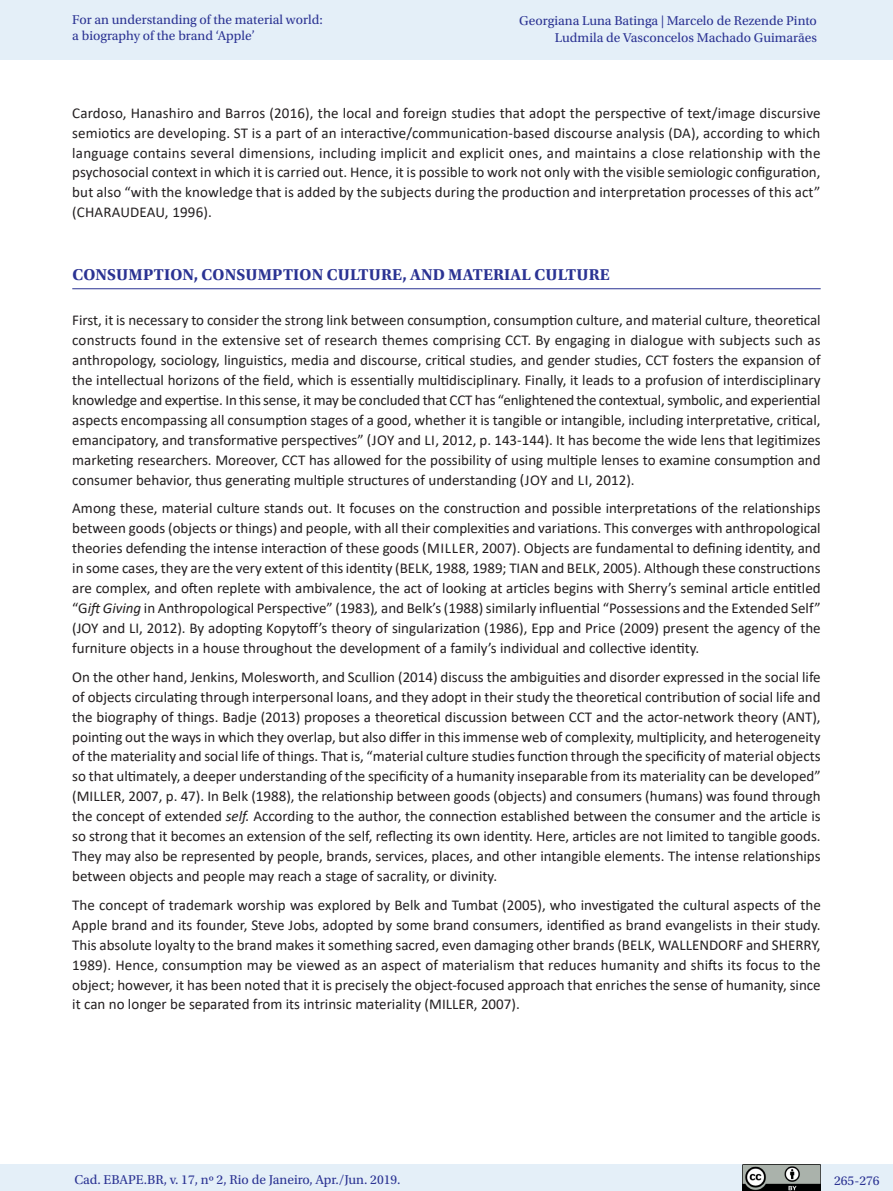
<style>
.page{position:relative;width:893px;height:1191px;background:#fff}
.page>*{position:absolute;margin:0;border:0;box-sizing:border-box;transform-origin:0 0}
._07_1_sub_1{font:700 16.5px "Utopia Std";letter-spacing:.01em;color:#2b3393}
._06_0_texto{font:15px/20px "Calibri";color:#231f20;text-align:justify}
.t1{font:13.5px/16.5px "Utopia Std";color:#2b3393}
.s1{font-style:italic}
</style>
<div class="page">
<div style="left:0;top:0;width:893px;height:60px;background:#e4eff8"></div>
<div style="left:0;top:1164px;width:893px;height:27px;background:#e4eff8"></div>
<img style="left:743px;top:1164px;width:78px;height:27px">
<hr style="left:72px;top:288px;width:749px;height:1px;background:#2b3393">
<p class="t1" style="left:72px;top:11px;width:252px">For an understanding of the material world: a biography of the brand ‘Apple’</p>
<p class="t1" style="left:519px;top:13px;width:299px;text-align:right">Georgiana Luna Batinga | Marcelo de Rezende Pinto<br>Ludmila de Vasconcelos Machado Guimarães</p>
<p class="_06_0_texto" style="left:72px;top:102px;width:750px">Cardoso, Hanashiro and Barros (2016), the local and foreign studies that adopt the perspective of text/image discursive semiotics are developing. ST is a part of an interactive/communication-based discourse analysis (DA), according to which language contains several dimensions, including implicit and explicit ones, and maintains a close relationship with the psychosocial context in which it is carried out. Hence, it is possible to work not only with the visible semiologic configuration, but also “with the knowledge that is added by the subjects during the production and interpretation processes of this act” (CHARAUDEAU, 1996).</p>
<p class="_07_1_sub_1" style="left:72px;top:265px;width:539px">CONSUMPTION, CONSUMPTION CULTURE, AND MATERIAL CULTURE</p>
<p class="_06_0_texto" style="left:72px;top:310px;width:750px">First, it is necessary to consider the strong link between consumption, consumption culture, and material culture, theoretical constructs found in the extensive set of research themes comprising CCT. By engaging in dialogue with subjects such as anthropology, sociology, linguistics, media and discourse, critical studies, and gender studies, CCT fosters the expansion of the intellectual horizons of the field, which is essentially multidisciplinary. Finally, it leads to a profusion of interdisciplinary knowledge and expertise. In this sense, it may be concluded that CCT has “enlightened the contextual, symbolic, and experiential aspects encompassing all consumption stages of a good, whether it is tangible or intangible, including interpretative, critical, emancipatory, and transformative perspectives” (JOY and LI, 2012, p. 143-144). It has become the wide lens that legitimizes marketing researchers. Moreover, CCT has allowed for the possibility of using multiple lenses to examine consumption and consumer behavior, thus generating multiple structures of understanding (JOY and LI, 2012).</p>
<p class="_06_0_texto" style="left:72px;top:498px;width:750px">Among these, material culture stands out. It focuses on the construction and possible interpretations of the relationships between goods (objects or things) and people, with all their complexities and variations. This converges with anthropological theories defending the intense interaction of these goods (MILLER, 2007). Objects are fundamental to defining identity, and in some cases, they are the very extent of this identity (BELK, 1988, 1989; TIAN and BELK, 2005). Although these constructions are complex, and often replete with ambivalence, the act of looking at articles begins with Sherry’s seminal article entitled “G<span class="s1">ift Giving</span> in Anthropological Perspective” (1983)<span class="s1">,</span> and Belk’s (1988) similarly influential “Possessions and the Extended Self” (JOY and LI, 2012). By adopting Kopytoff’s theory of singularization (1986), Epp and Price (2009) present the agency of the furniture objects in a house throughout the development of a family’s individual and collective identity.</p>
<p class="_06_0_texto" style="left:72px;top:666px;width:750px">On the other hand, Jenkins, Molesworth, and Scullion (2014) discuss the ambiguities and disorder expressed in the social life of objects circulating through interpersonal loans, and they adopt in their study the theoretical contribution of social life and the biography of things. Badje (2013) proposes a theoretical discussion between CCT and the actor-network theory (ANT), pointing out the ways in which they overlap, but also differ in this immense web of complexity, multiplicity, and heterogeneity of the materiality and social life of things. That is, “material culture studies function through the specificity of material objects so that ultimately, a deeper understanding of the specificity of a humanity inseparable from its materiality can be developed” (MILLER, 2007, p. 47). In Belk (1988), the relationship between goods (objects) and consumers (humans) was found through the concept of extended <span class="s1">self.</span> According to the author, the connection established between the consumer and the article is so strong that it becomes an extension of the self, reflecting its own identity. Here, articles are not limited to tangible goods.<br>They may also be represented by people, brands, services, places, and other intangible elements. The intense relationships between objects and people may reach a stage of sacrality, or divinity.</p>
<p class="_06_0_texto" style="left:72px;top:894px;width:750px">The concept of trademark worship was explored by Belk and Tumbat (2005), who investigated the cultural aspects of the Apple brand and its founder, Steve Jobs, adopted by some brand consumers, identified as brand evangelists in their study.<br>This absolute loyalty to the brand makes it something sacred, even damaging other brands (BELK, WALLENDORF and SHERRY, 1989). Hence, consumption may be viewed as an aspect of materialism that reduces humanity and shifts its focus to the object; however, it has been noted that it is precisely the object-focused approach that enriches the sense of humanity, since it can no longer be separated from its intrinsic materiality (MILLER, 2007).</p>
<p class="t1" style="left:74px;top:1171px;width:328px">Cad. EBAPE.BR, v. 17, nº 2, Rio de Janeiro, Apr./Jun. 2019.</p>
<p class="t1" style="left:834px;top:1172px;width:47px">265-276</p>
</div>
